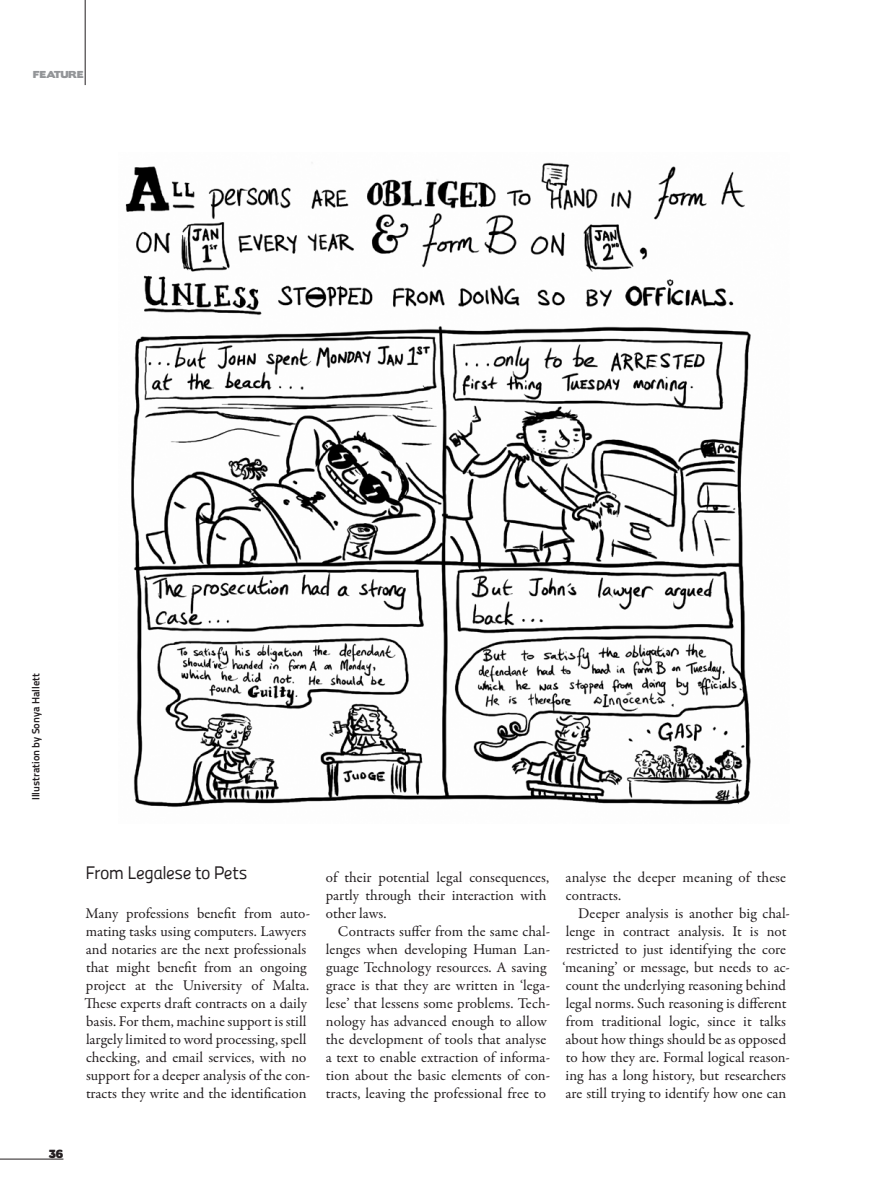
<style>
.page{position:relative;width:872px;height:1191px;background:#fff}
.page>*{position:absolute;margin:0;border:0;box-sizing:border-box;transform-origin:0 0}
.Subhead{font:18px "Panefresco 400 wt";letter-spacing:-.035em;color:#231e20}
.t1{font:15px/18px "Garamond Premr Pro";color:#231e20}
.t2{font:700 10.5px "Titillium Text 22 L";color:#231e20}
.t3{font:10.5px "Boris Black Bloxx";color:#231e20}
.t4{font:9px "Boris Black Bloxx";color:#939598}
</style>
<div class="page">
<hr style="left:85px;top:0;width:1px;height:85px;background:#231e20">
<hr style="left:0;top:1158px;width:63px;height:1px;background:#231e20">
<img style="left:125px;top:162px;width:626px;height:645px">
<p class="t4" style="left:33px;top:68px;width:15px">FEATURE</p>
<p class="t2" style="left:28px;top:800px;width:128px;rotate:-90deg">Illustration by Sonya Hallett</p>
<p class="t3" style="left:49px;top:1145px;width:16px">36</p>
<p class="Subhead" style="left:86px;top:859px;width:163px">From Legalese to Pets</p>
<p class="t1" style="left:84px;top:905px;width:227px">Many professions benefit from auto&shy;mating tasks using computers. Lawyers and notaries are the next professionals that might benefit from an ongoing project at the University of Malta.<br>These experts draft contracts on a daily basis. For them, machine support is still largely limited to word processing, spell checking, and email services, with no support for a deeper analysis of the con&shy;tracts they write and the identification</p>
<p class="t1" style="left:326px;top:869px;width:225px">of their potential legal consequences, partly through their interaction with other laws.</p>
<p class="t1" style="left:326px;top:923px;width:226px;text-indent:12px">Contracts suffer from the same chal&shy;lenges when developing Human Lan&shy;guage Technology resources. A saving grace is that they are written in ‘lega&shy;lese’ that lessens some problems. Tech&shy;nology has advanced enough to allow the development of tools that analyse a text to enable extraction of informa&shy;tion about the basic elements of con&shy;tracts, leaving the professional free to</p>
<p class="t1" style="left:565px;top:869px;width:222px">analyse the deeper meaning of these contracts.</p>
<p class="t1" style="left:562px;top:905px;width:229px;text-indent:16px">Deeper analysis is another big chal&shy;lenge in contract analysis. It is not restricted to just identifying the core ‘meaning’ or message, but needs to ac&shy;count the underlying reasoning behind legal norms. Such reasoning is different from traditional logic, since it talks about how things should be as opposed to how they are. Formal logical reason&shy;ing has a long history, but researchers are still trying to identify how one can</p>
</div>
